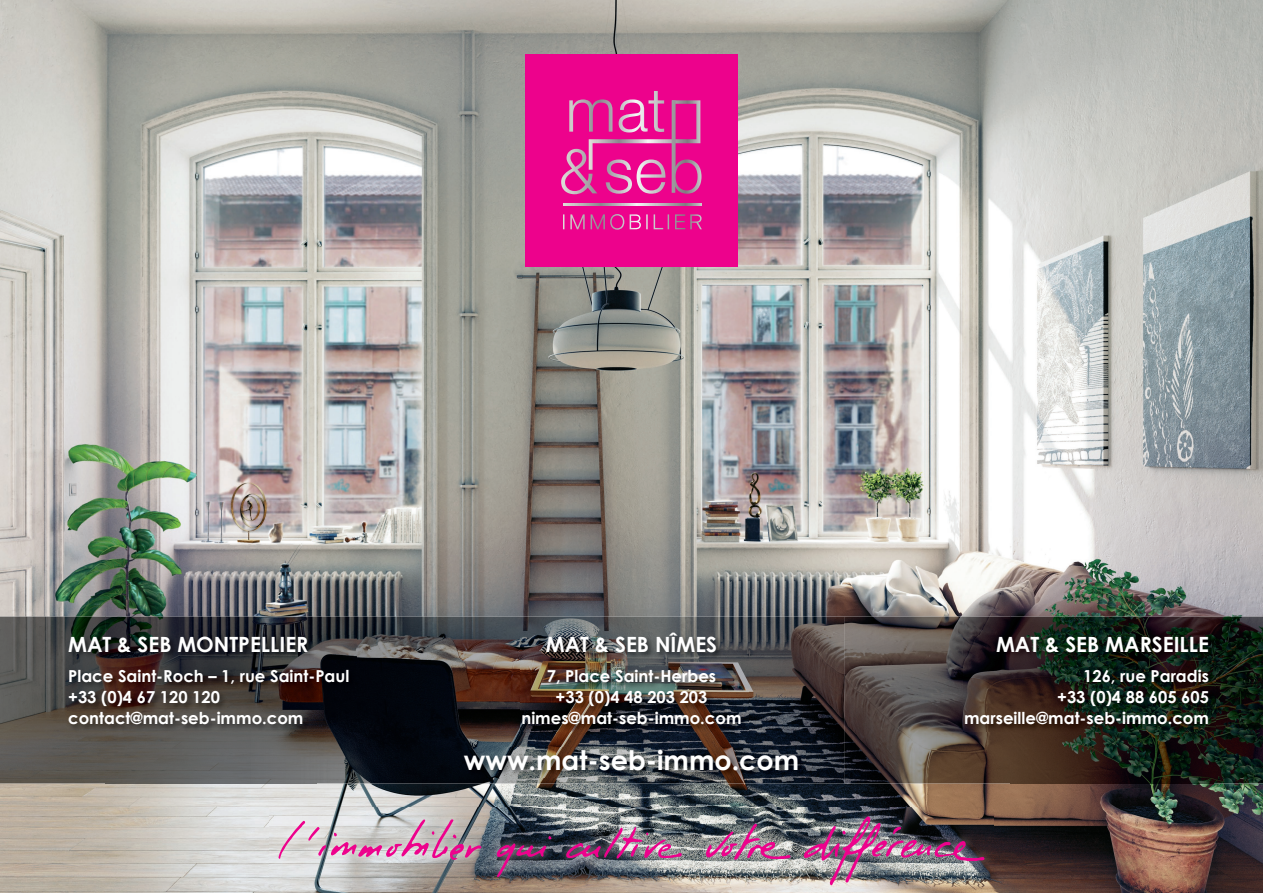
<style>
.page{position:relative;width:1263px;height:893px;background:#fff}
.page>*{position:absolute;margin:0;border:0;box-sizing:border-box;transform-origin:0 0}
.t1{font:700 27px "Century Gothic";color:#fff}
.t2{font:700 21px "Century Gothic";color:#fff}
.t3{font:700 16.5px/21px "Century Gothic";color:#fff}
</style>
<div class="page">
<img style="left:0;top:0;width:1263px;height:893px">
<img style="left:844px;top:617px;width:166px;height:166px">
<img style="left:1010px;top:617px;width:253px;height:41px">
<img style="left:1213px;top:658px;width:50px;height:125px">
<img style="left:1010px;top:732px;width:203px;height:51px">
<img style="left:556px;top:783px;width:253px;height:1px">
<img style="left:0;top:617px;width:105px;height:166px">
<img style="left:105px;top:617px;width:451px;height:41px">
<img style="left:317px;top:658px;width:210px;height:125px">
<img style="left:105px;top:732px;width:212px;height:51px">
<img style="left:527px;top:732px;width:29px;height:51px">
<img style="left:556px;top:617px;width:288px;height:166px">
<img style="left:463px;top:748px;width:342px;height:29px">
<img style="left:67px;top:635px;width:289px;height:97px">
<img style="left:963px;top:635px;width:253px;height:97px">
<img style="left:521px;top:631px;width:227px;height:101px">
<img style="left:270px;top:808px;width:723px;height:85px">
<img style="left:278px;top:816px;width:706px;height:69px">
<div style="left:525px;top:54px;width:213px;height:213px;background:#ed028c"></div>
<svg style="left:563px;top:214px;width:139px;height:16px"></svg>
<svg style="left:563px;top:204px;width:138px;height:1px"></svg>
<svg style="left:569px;top:91px;width:132px;height:103px"></svg>
<p class="t2" style="left:68px;top:631px;width:242px">MAT &amp; SEB MONTPELLIER</p>
<p class="t3" style="left:68px;top:665px;width:283px">Place Saint-Roch – 1, rue Saint-Paul +33 (0)4 67 120 120 contact@mat-seb-immo.com</p>
<p class="t2" style="left:546px;top:631px;width:173px">MAT &amp; SEB NÎMES</p>
<p class="t3" style="left:521px;top:665px;width:222px;text-align:center">7, Place Saint-Herbes<br>+33 (0)4 48 203 203 nimes@mat-seb-immo.com</p>
<h1 class="t1" style="left:464px;top:743px;width:337px">www.mat-seb-immo.com</h1>
<p class="t2" style="left:996px;top:631px;width:214px">MAT &amp; SEB MARSEILLE</p>
<p class="t3" style="left:964px;top:665px;width:246px;text-align:right">126, rue Paradis<br>+33 (0)4 88 605 605 marseille@mat-seb-immo.com</p>
</div>
